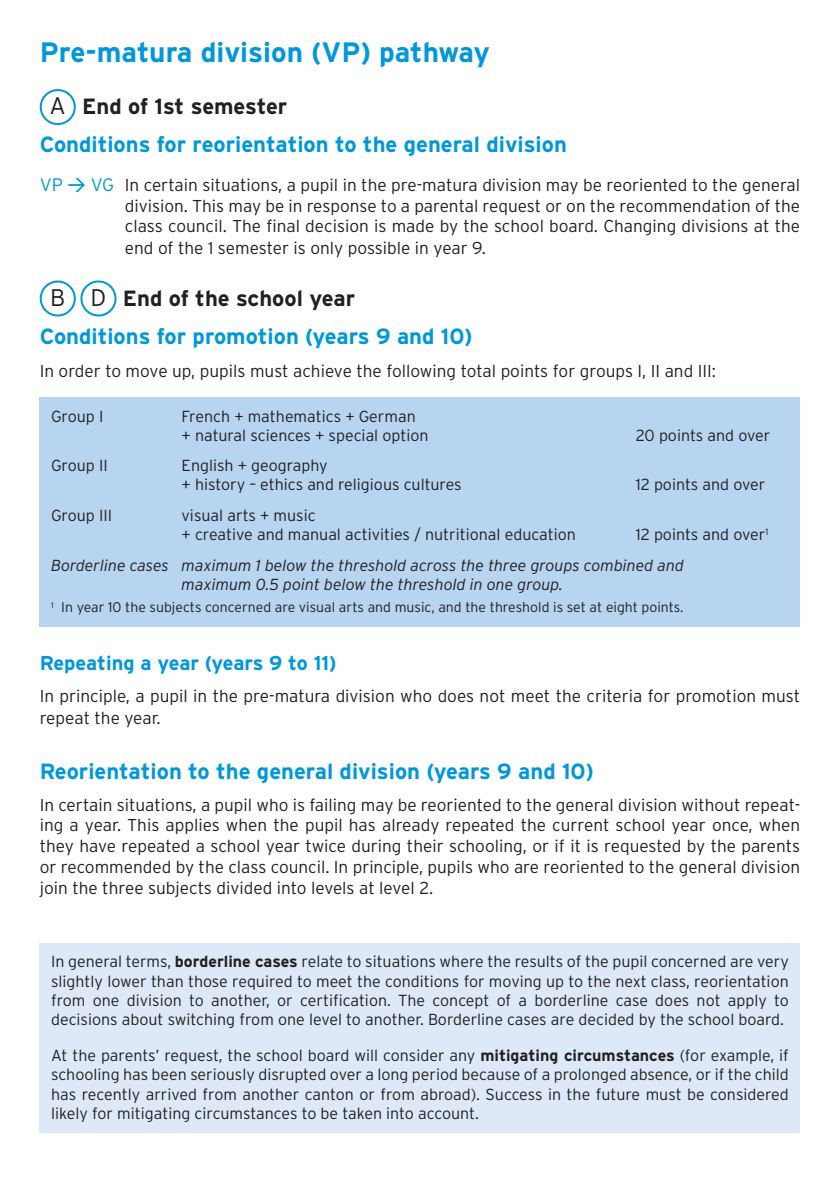
<style>
.page{position:relative;width:840px;height:1191px;background:#fff}
.page>*{position:absolute;margin:0;border:0;box-sizing:border-box;transform-origin:0 0}
._3-titre_1{font:700 28px "Interstate";color:#0097db}
.t1{font:300 24px "Interstate";color:#231f20}
._4-titre_2{font:700 22px "Interstate";color:#0097db}
._1-texte{font:700 22px "Interstate";color:#231f20}
._4-titre_2-2{font:700 20px "Interstate";color:#0097db}
._1-texte-2{font:300 17.2px/20.8px "Interstate";color:#231f20;text-align:justify}
._11-texte_encadré{font:300 16px/19.2px "Interstate";color:#231f20;text-align:justify}
._1-texte-3{font:300 16px/19.2px "Interstate";color:#231f20}
._1-texte-4{font:italic 300 16px/19.2px "Interstate";color:#231f20}
.t2{font:300 14px "Interstate";color:#231f20}
.s1{font-size:18px;color:#0097db}
.s2{font-family:"DIN";font-weight:500;font-size:18px;color:#0097db}
.s3{font-weight:700}
</style>
<div class="page">
<div style="left:40px;top:89px;width:36px;height:36px;border:2px solid #0097db;border-radius:50%"></div>
<div style="left:40px;top:280px;width:36px;height:36px;border:2px solid #0097db;border-radius:50%"></div>
<div style="left:80px;top:280px;width:36px;height:36px;border:2px solid #0097db;border-radius:50%"></div>
<div style="left:40px;top:397px;width:759px;height:229px;background:#b7d4f1"></div>
<div style="left:40px;top:943px;width:759px;height:190px;background:#dde9f8"></div>
<p class="_3-titre_1" style="left:40px;top:37px;width:451px">Pre-matura division (VP) pathway</p>
<p class="t1" style="left:49px;top:92px;width:18px">A</p>
<p class="_1-texte" style="left:82px;top:94px;width:206px">End of 1st semester</p>
<p class="_4-titre_2" style="left:40px;top:132px;width:528px">Conditions for reorientation to the general division</p>
<p class="_1-texte-2" style="left:125px;top:174px;width:676px;text-indent:-85px"><span class="s1">VP</span> <span class="s2">&gt;</span> <span class="s1">VG</span> In certain situations, a pupil in the pre-matura division may be reoriented to the general division. This may be in response to a parental request or on the recommendation of the class council. The final decision is made by the school board. Changing divisions at the end of the 1 semester is only possible in year 9.</p>
<p class="t1" style="left:50px;top:284px;width:17px">B</p>
<p class="t1" style="left:90px;top:284px;width:17px">D</p>
<p class="_1-texte" style="left:123px;top:286px;width:233px">End of the school year</p>
<p class="_4-titre_2" style="left:40px;top:324px;width:434px">Conditions for promotion (years 9 and 10)</p>
<p class="_1-texte-2" style="left:40px;top:360px;width:677px">In order to move up, pupils must achieve the following total points for groups I, II and III:</p>
<p class="_1-texte-3" style="left:51px;top:406px;width:54px">Group I</p>
<p class="_1-texte-3" style="left:181px;top:406px;width:235px">French + mathematics + German</p>
<p class="_1-texte-3" style="left:181px;top:425px;width:248px">+ natural sciences + special option</p>
<p class="_1-texte-3" style="left:635px;top:425px;width:136px">20 points and over</p>
<p class="_1-texte-3" style="left:51px;top:456px;width:58px">Group II</p>
<p class="_1-texte-3" style="left:181px;top:456px;width:281px">English + geography<br>+ history – ethics and religious cultures</p>
<p class="_1-texte-3" style="left:635px;top:475px;width:131px">12 points and over</p>
<p class="_1-texte-3" style="left:51px;top:505px;width:62px">Group III</p>
<p class="_1-texte-3" style="left:181px;top:505px;width:395px">visual arts + music<br>+ creative and manual activities / nutritional education</p>
<p class="_1-texte-3" style="left:635px;top:525px;width:134px">12 points and over<sup>1</sup></p>
<p class="_1-texte-4" style="left:181px;top:555px;width:503px;text-indent:-130px">Borderline cases maximum 1 below the threshold across the three groups combined and maximum 0.5 point below the threshold in one group.</p>
<p class="t2" style="left:51px;top:599px;width:633px"><sup>1</sup> In year 10 the subjects concerned are visual arts and music, and the threshold is set at eight points.</p>
<p class="_4-titre_2-2" style="left:40px;top:652px;width:298px">Repeating a year (years 9 to 11)</p>
<p class="_1-texte-2" style="left:40px;top:685px;width:761px;line-height:21.6px">In principle, a pupil in the pre-matura division who does not meet the criteria for promotion must repeat the year.</p>
<p class="_4-titre_2" style="left:40px;top:758px;width:555px">Reorientation to the general division (years 9 and 10)</p>
<p class="_1-texte-2" style="left:40px;top:794px;width:761px">In certain situations, a pupil who is failing may be reoriented to the general division without repeat&shy;ing a year. This applies when the pupil has already repeated the current school year once, when they have repeated a school year twice during their schooling, or if it is requested by the parents or recommended by the class council. In principle, pupils who are reoriented to the general division join the three subjects divided into levels at level 2.</p>
<p class="_11-texte_encadré" style="left:51px;top:952px;width:739px">In general terms, <span class="s3">borderline cases</span> relate to situations where the results of the pupil concerned are very slightly lower than those required to meet the conditions for moving up to the next class, reorientation from one division to another, or certification. The concept of a borderline case does not apply to decisions about switching from one level to another. Borderline cases are decided by the school board.</p>
<p class="_11-texte_encadré" style="left:51px;top:1045px;width:738px">At the parents’ request, the school board will consider any <span class="s3">mitigating circumstances</span> (for example, if schooling has been seriously disrupted over a long period because of a prolonged absence, or if the child has recently arrived from another canton or from abroad). Success in the future must be considered likely for mitigating circumstances to be taken into account.</p>
</div>
